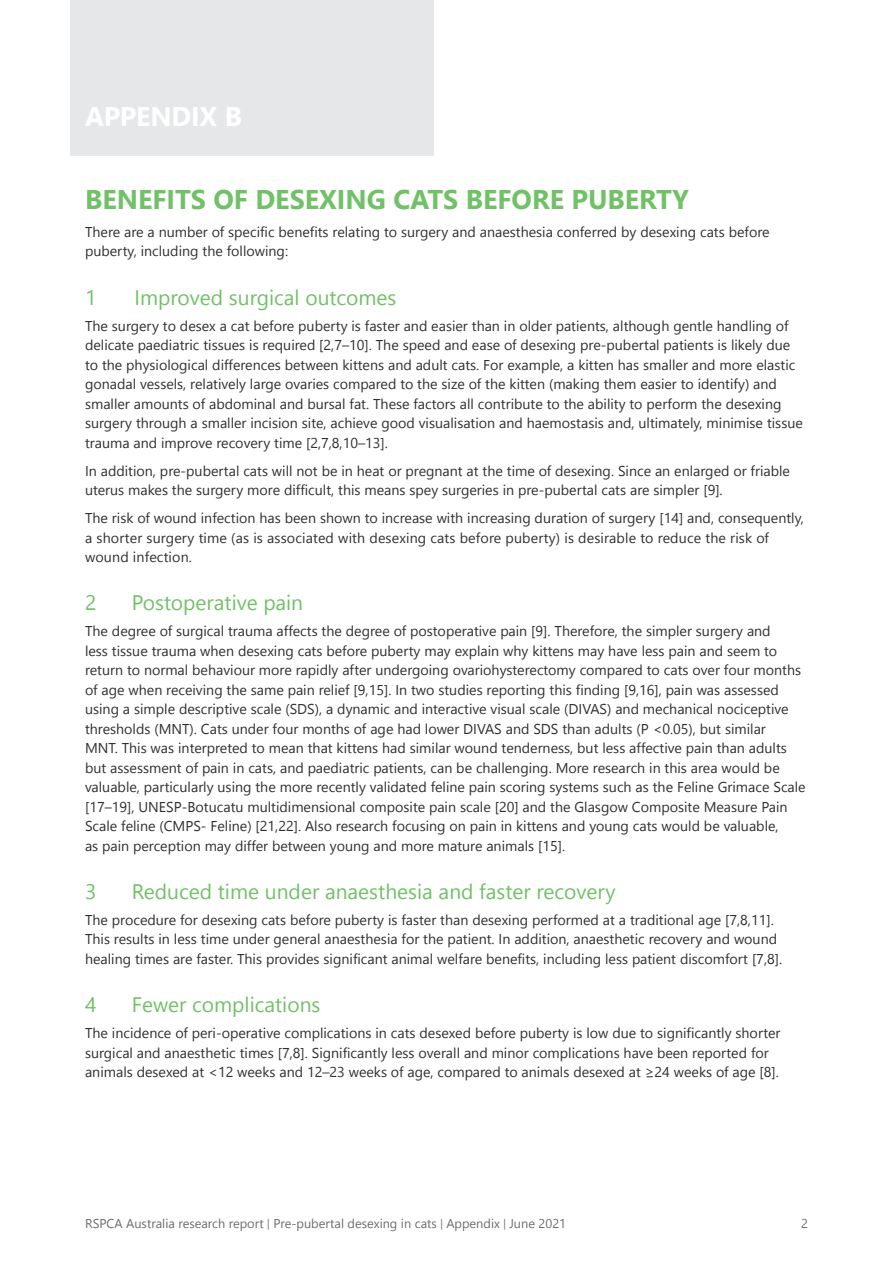
<style>
.page{position:relative;width:893px;height:1263px;background:#fff}
.page>*{position:absolute;margin:0;border:0;box-sizing:border-box;transform-origin:0 0}
.Heading_2{font:700 27px "Nirmala UI";color:#71c167}
.Heading_1{font:700 27px "Nirmala UI";letter-spacing:-.01em;color:#fff}
.Heading_3{font:21px "Nirmala UI";color:#71c167}
.Body{font:14.25px/19.5px "Nirmala UI";color:#312f30}
.t1{font:12.75px "Nirmala UI";color:#6c6d70}
.s1{font-size:10.5px}
</style>
<div class="page">
<div style="left:70px;top:0;width:364px;height:155px;background:#e6e7e9"></div>
<p class="Heading_1" style="left:85px;top:93px;width:159px">APPENDIX B</p>
<p class="Heading_2" style="left:85px;top:176px;width:605px">BENEFITS OF DESEXING CATS BEFORE PUBERTY</p>
<p class="Body" style="left:85px;top:221px;width:686px">There are a number of specific benefits relating to surgery and anaesthesia conferred by desexing cats before puberty, including the following:</p>
<p class="Heading_3" style="left:85px;top:280px;width:13px">1</p>
<p class="Heading_3" style="left:135px;top:280px;width:263px">Improved surgical outcomes</p>
<p class="Body" style="left:85px;top:315px;width:719px">The surgery to desex a cat before puberty is faster and easier than in older patients, although gentle handling of delicate paediatric tissues is required [2,7–10]. The speed and ease of desexing pre-pubertal patients is likely due to the physiological differences between kittens and adult cats. For example, a kitten has smaller and more elastic gonadal vessels, relatively large ovaries compared to the size of the kitten (making them easier to identify) and smaller amounts of abdominal and bursal fat. These factors all contribute to the ability to perform the desexing surgery through a smaller incision site, achieve good visualisation and haemostasis and, ultimately, minimise tissue trauma and improve recovery time [2,7,8,10–13].</p>
<p class="Body" style="left:85px;top:460px;width:706px">In addition, pre-pubertal cats will not be in heat or pregnant at the time of desexing. Since an enlarged or friable uterus makes the surgery more difficult, this means spey surgeries in pre-pubertal cats are simpler [9].</p>
<p class="Body" style="left:85px;top:507px;width:720px">The risk of wound infection has been shown to increase with increasing duration of surgery [14] and, consequently, a shorter surgery time (as is associated with desexing cats before puberty) is desirable to reduce the risk of wound infection.</p>
<p class="Heading_3" style="left:85px;top:586px;width:13px">2</p>
<p class="Heading_3" style="left:132px;top:586px;width:173px">Postoperative pain</p>
<p class="Body" style="left:85px;top:620px;width:722px">The degree of surgical trauma affects the degree of postoperative pain [9]. Therefore, the simpler surgery and<br>less tissue trauma when desexing cats before puberty may explain why kittens may have less pain and seem to return to normal behaviour more rapidly after undergoing ovariohysterectomy compared to cats over four months of age when receiving the same pain relief [9,15]. In two studies reporting this finding [9,16], pain was assessed using a simple descriptive scale (SDS), a dynamic and interactive visual scale (DIVAS) and mechanical nociceptive thresholds (MNT). Cats under four months of age had lower DIVAS and SDS than adults (P &lt;0.05), but similar<br>MNT. This was interpreted to mean that kittens had similar wound tenderness, but less affective pain than adults but assessment of pain in cats, and paediatric patients, can be challenging. More research in this area would be valuable, particularly using the more recently validated feline pain scoring systems such as the Feline Grimace Scale [17–19], UNESP-Botucatu multidimensional composite pain scale [20] and the Glasgow Composite Measure Pain Scale feline (CMPS- Feline) [21,22]. Also research focusing on pain in kittens and young cats would be valuable,<br>as pain perception may differ between young and more mature animals [15].</p>
<p class="Heading_3" style="left:85px;top:874px;width:13px">3</p>
<p class="Heading_3" style="left:132px;top:874px;width:485px">Reduced time under anaesthesia and faster recovery</p>
<p class="Body" style="left:85px;top:909px;width:699px">The procedure for desexing cats before puberty is faster than desexing performed at a traditional age [7,8,11].<br>This results in less time under general anaesthesia for the patient. In addition, anaesthetic recovery and wound healing times are faster. This provides significant animal welfare benefits, including less patient discomfort [7,8].</p>
<p class="Heading_3" style="left:85px;top:988px;width:13px">4</p>
<p class="Heading_3" style="left:132px;top:988px;width:190px">Fewer complications</p>
<p class="Body" style="left:85px;top:1022px;width:697px">The incidence of peri-operative complications in cats desexed before puberty is low due to significantly shorter surgical and anaesthetic times [7,8]. Significantly less overall and minor complications have been reported for animals desexed at &lt;12 weeks and 12–23 weeks of age, compared to animals desexed at &gt;24 weeks of age [8].</p>
<p class="t1" style="left:85px;top:1213px;width:482px">RSPCA Australia research report <span class="s1">|</span> Pre-pubertal desexing in cats <span class="s1">|</span> Appendix <span class="s1">|</span> June 2021</p>
<p class="t1" style="left:801px;top:1213px;width:8px">2</p>
</div>
